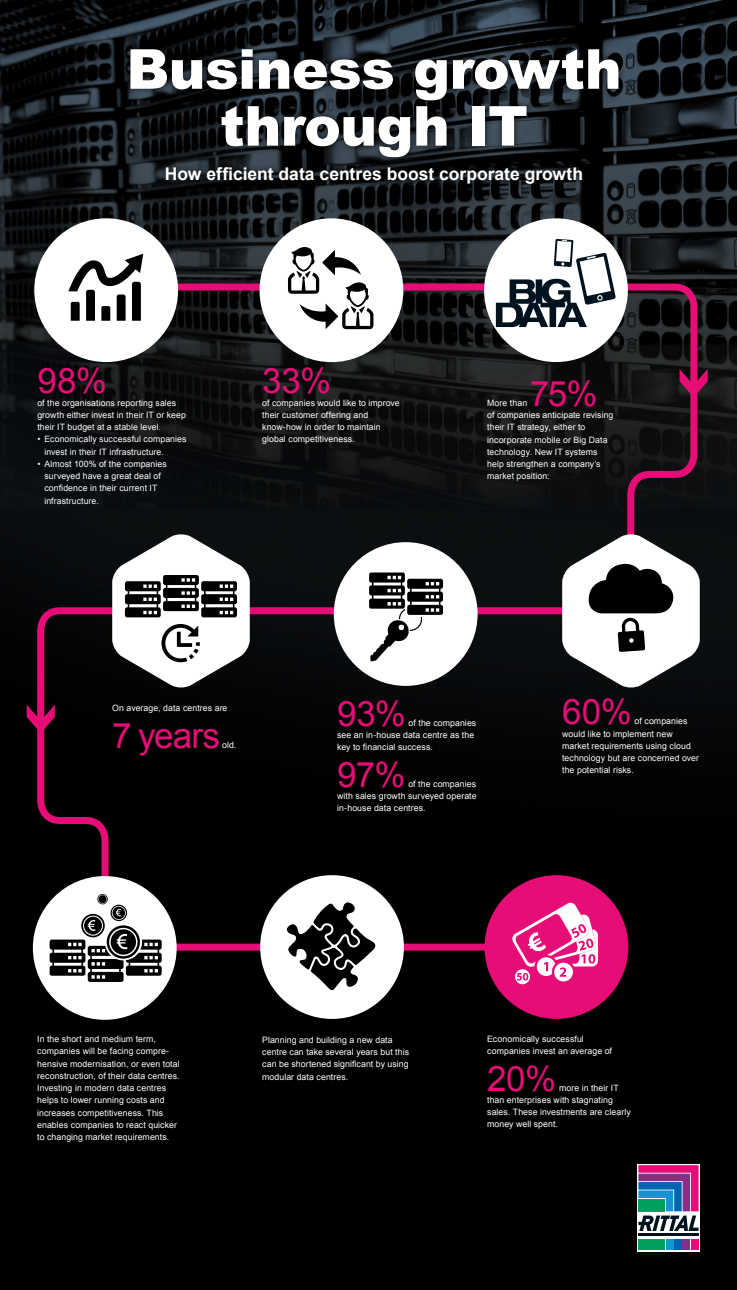
<style>
.page{position:relative;width:737px;height:1290px;background:#000}
.page>*{position:absolute;margin:0;border:0;box-sizing:border-box;transform-origin:0 0}
.t1{font:900 55.12px/56.9px "Arial";letter-spacing:-.01em;color:#fff;text-align:center}
.t2{font:35px "Arial";letter-spacing:-.015em;color:#e60d77}
.t3{font:700 17.5px "Arial";color:#fff}
.t4{font:8.75px/12.2px "Arial";letter-spacing:.01em;color:#fff}
</style>
<div class="page">
<img style="left:0;top:0;width:736px;height:1020px">
<svg style="left:34px;top:604px;width:544px;height:287px"></svg>
<svg style="left:701px;top:369px;width:6px;height:28px"></svg>
<svg style="left:157px;top:280px;width:544px;height:279px"></svg>
<div style="left:125px;top:943px;width:427px;height:7px;background:#e60d77"></div>
<div style="left:484px;top:218px;width:144px;height:144px;background:#fff;border-radius:50%"></div>
<div style="left:123px;top:43px;width:502px;height:147px;background:#000;opacity:.75"></div>
<div style="left:637px;top:1164px;width:62px;height:87px;background:#fff"></div>
<hr style="left:638px;top:1233px;width:60px;height:3px;background:#00121d">
<div style="left:638px;top:1239px;width:27px;height:11px;background:#00a15f"></div>
<div style="left:665px;top:1239px;width:8px;height:11px;background:#1493d2"></div>
<div style="left:674px;top:1239px;width:7px;height:11px;background:#0065b0"></div>
<div style="left:682px;top:1239px;width:8px;height:11px;background:#8b2c88"></div>
<svg style="left:638px;top:1165px;width:60px;height:66px;background:#796c98"></svg>
<div style="left:691px;top:1239px;width:7px;height:11px;background:#e60d77"></div>
<div style="left:34px;top:218px;width:144px;height:144px;background:#fff;border-radius:50%"></div>
<div style="left:259px;top:218px;width:144px;height:144px;background:#fff;border-radius:50%"></div>
<div style="left:334px;top:542px;width:143px;height:144px;background:#fff;border-radius:50%"></div>
<svg style="left:496px;top:239px;width:120px;height:88px"></svg>
<div style="left:484px;top:875px;width:144px;height:144px;background:#e60d77;border-radius:50%"></div>
<div style="left:260px;top:875px;width:144px;height:144px;background:#fff;border-radius:50%"></div>
<svg style="left:27px;top:704px;width:28px;height:29px"></svg>
<svg style="left:562px;top:533px;width:137px;height:155px"></svg>
<svg style="left:112px;top:533px;width:138px;height:155px"></svg>
<svg style="left:369px;top:572px;width:74px;height:90px"></svg>
<svg style="left:286px;top:902px;width:92px;height:118px"></svg>
<svg style="left:68px;top:254px;width:75px;height:67px"></svg>
<svg style="left:288px;top:247px;width:85px;height:82px"></svg>
<div style="left:33px;top:876px;width:144px;height:144px;background:#fff;border-radius:50%"></div>
<svg style="left:50px;top:894px;width:112px;height:88px"></svg>
<svg style="left:512px;top:902px;width:86px;height:82px"></svg>
<p class="t1" style="left:126px;top:39px;width:497px">Business growth through IT</p>
<p class="t3" style="left:165px;top:162px;width:420px">How efficient data centres boost corporate growth</p>
<p class="t2" style="left:37px;top:358px;width:71px">98%</p>
<p class="t4" style="left:37px;top:396px;width:150px">of the organisations reporting sales growth either invest in their IT or keep their IT budget at a stable level.</p>
<p class="t4" style="left:44px;top:433px;width:144px;text-indent:-7px">• Economically successful companies invest in their IT infrastructure.</p>
<p class="t4" style="left:44px;top:458px;width:124px;text-indent:-7px">• Almost 100% of the companies surveyed have a great deal of confidence in their current IT infrastructure.</p>
<p class="t2" style="left:262px;top:358px;width:71px">33%</p>
<p class="t4" style="left:262px;top:396px;width:139px">of companies would like to improve their customer offering and know-how in order to maintain global competitiveness.</p>
<p class="t2" style="left:529px;top:371px;width:69px">75%</p>
<p class="t4" style="left:487px;top:421px;width:122px">their IT strategy, either to incorporate mobile or Big Data technology. New IT systems help strengthen a company’s market position:</p>
<p class="t4" style="left:487px;top:397px;width:128px">More than<br>of companies anticipate revising</p>
<p class="t4" style="left:112px;top:702px;width:117px">On average, data centres are</p>
<p class="t2" style="left:112px;top:712px;width:109px">7 years</p>
<p class="t4" style="left:222px;top:738px;width:16px">old.</p>
<p class="t2" style="left:337px;top:690px;width:70px">93%</p>
<p class="t4" style="left:337px;top:716px;width:141px;text-indent:71px">of the companies see an in-house data centre as the key to financial success.</p>
<p class="t2" style="left:337px;top:752px;width:70px">97%</p>
<p class="t4" style="left:337px;top:778px;width:141px;text-align:justify;text-indent:71px">of the companies with sales growth surveyed operate in-house data centres.</p>
<p class="t2" style="left:562px;top:689px;width:71px">60%</p>
<p class="t4" style="left:562px;top:715px;width:138px;text-indent:72px">of companies would like to implement new market requirements using cloud technology but are concerned over the potential risks.</p>
<p class="t4" style="left:37px;top:1033px;width:144px">In the short and medium term, companies will be facing compre&shy;hensive modernisation, or even total reconstruction, of their data centres.<br>Investing in modern data centres helps to lower running costs and increases competitiveness. This enables companies to react quicker to changing market requirements.</p>
<p class="t4" style="left:487px;top:1032px;width:126px">Economically successful companies invest an average of</p>
<p class="t4" style="left:262px;top:1034px;width:148px">Planning and building a new data centre can take several years but this can be shortened significant by using modular data centres.</p>
<p class="t2" style="left:487px;top:1055px;width:71px">20%</p>
<p class="t4" style="left:487px;top:1081px;width:145px;text-indent:72px">more in their IT than enterprises with stagnating sales. These investments are clearly money well spent.</p>
</div>
